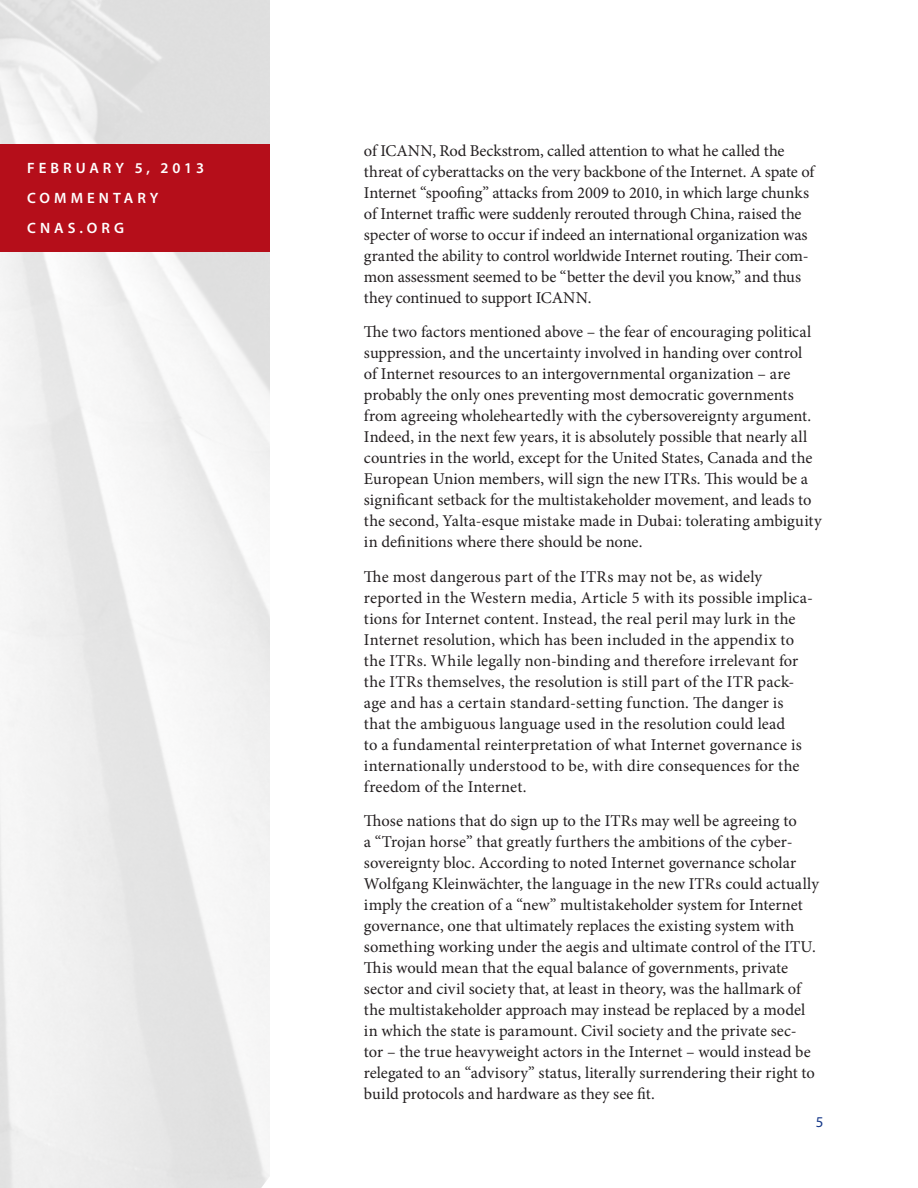
<style>
.page{position:relative;width:918px;height:1188px;background:#fff}
.page>*{position:absolute;margin:0;border:0;box-sizing:border-box;transform-origin:0 0}
.Body_text{font:16.5px/21px "Minion Pro";color:#231f20}
.t1{font:600 15px/30px "Myriad Pro";letter-spacing:.27em;color:#fff}
.t2{font:15px "Myriad Pro";color:#153889}
</style>
<div class="page">
<img style="left:0;top:0;width:270px;height:1188px">
<div style="left:0;top:144px;width:270px;height:107px;background:#b50e1a"></div>
<p class="t1" style="left:27px;top:153px;width:178px">FEBRUARY 5, 2013<br>COMMENTARY<br>CNAS.ORG</p>
<p class="Body_text" style="left:364px;top:140px;width:452px">of ICANN, Rod Beckstrom, called attention to what he called the threat of cyberattacks on the very backbone of the Internet. A spate of Internet “spoofing” attacks from 2009 to 2010, in which large chunks of Internet traffic were suddenly rerouted through China, raised the specter of worse to occur if indeed an international organization was granted the ability to control worldwide Internet routing. Their com&shy;mon assessment seemed to be “better the devil you know,” and thus they continued to support ICANN.</p>
<p class="Body_text" style="left:364px;top:322px;width:459px">The two factors mentioned above – the fear of encouraging political suppression, and the uncertainty involved in handing over control<br>of Internet resources to an intergovernmental organization – are probably the only ones preventing most democratic governments from agreeing wholeheartedly with the cybersovereignty argument.<br>Indeed, in the next few years, it is absolutely possible that nearly all countries in the world, except for the United States, Canada and the European Union members, will sign the new ITRs. This would be a significant setback for the multistakeholder movement, and leads to the second, Yalta-esque mistake made in Dubai: tolerating ambiguity in definitions where there should be none.</p>
<p class="Body_text" style="left:364px;top:566px;width:450px">The most dangerous part of the ITRs may not be, as widely reported in the Western media, Article 5 with its possible implica&shy;tions for Internet content. Instead, the real peril may lurk in the Internet resolution, which has been included in the appendix to the ITRs. While legally non-binding and therefore irrelevant for the ITRs themselves, the resolution is still part of the ITR pack&shy;age and has a certain standard-setting function. The danger is that the ambiguous language used in the resolution could lead<br>to a fundamental reinterpretation of what Internet governance is internationally understood to be, with dire consequences for the freedom of the Internet.</p>
<p class="Body_text" style="left:364px;top:811px;width:456px">Those nations that do sign up to the ITRs may well be agreeing to<br>a “Trojan horse” that greatly furthers the ambitions of the cyber&shy;sovereignty bloc. According to noted Internet governance scholar Wolfgang Kleinwächter, the language in the new ITRs could actually imply the creation of a “new” multistakeholder system for Internet governance, one that ultimately replaces the existing system with something working under the aegis and ultimate control of the ITU.<br>This would mean that the equal balance of governments, private sector and civil society that, at least in theory, was the hallmark of the multistakeholder approach may instead be replaced by a model in which the state is paramount. Civil society and the private sec&shy;tor – the true heavyweight actors in the Internet – would instead be relegated to an “advisory” status, literally surrendering their right to build protocols and hardware as they see fit.</p>
<p class="t2" style="left:816px;top:1113px;width:9px">5</p>
</div>
